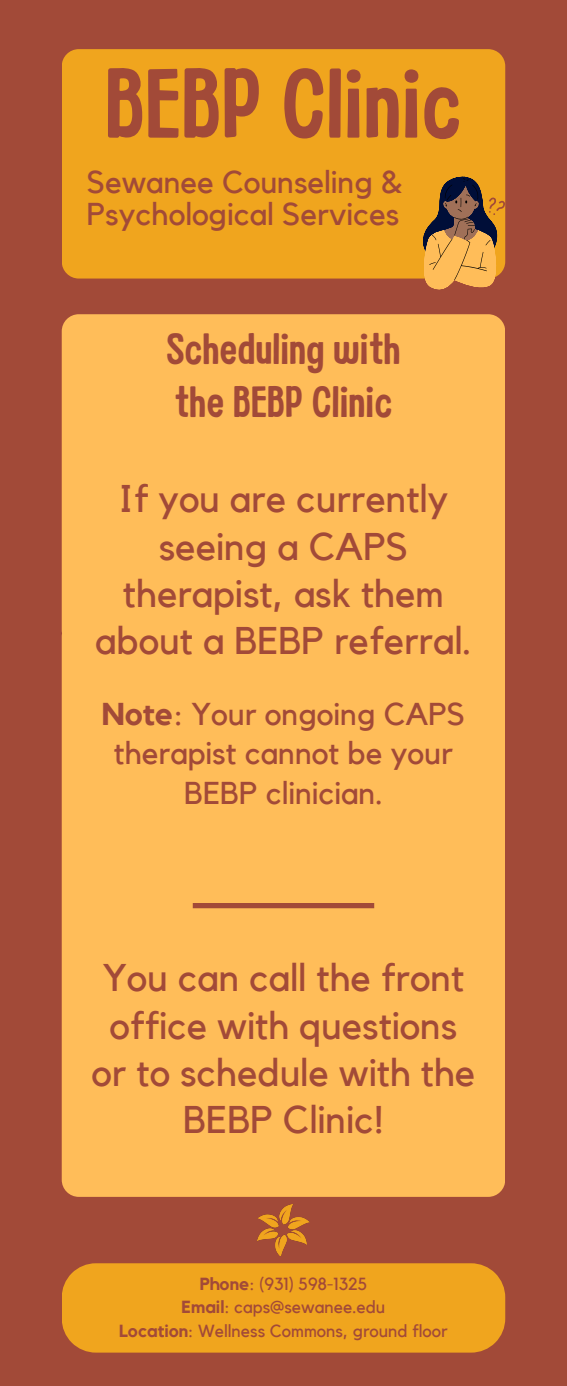
<style>
.page{position:relative;width:567px;height:1386px;background:#a24a38}
.page>*{position:absolute;margin:0;border:0;box-sizing:border-box;transform-origin:0 0}
.t1{font:98px "Childling";color:#a24a38}
.t2{font:43.75px/52.5px "Childling";color:#a24a38}
.t3{font:38.5px/47.2px "Kollektif";color:#a24a38;text-align:center}
.t4{font:31.5px/39.4px "Kollektif";color:#a24a38;text-align:center}
.t5{font:17.5px "Kollektif";color:#a24a38}
.s1{font-weight:700}
</style>
<div class="page">
<div style="left:62px;top:314px;width:443px;height:333px;background:#ffbd59;border-radius:17px"></div>
<div style="left:62px;top:620px;width:443px;height:577px;background:#ffbd59;border-radius:17px"></div>
<div style="left:62px;top:1263px;width:443px;height:90px;background:#f0a51e"></div>
<img style="left:257px;top:1205px;width:53px;height:51px">
<div style="left:62px;top:49px;width:443px;height:230px;background:#f0a51e;border-radius:17px"></div>
<svg style="left:417px;top:176px;width:88px;height:114px"></svg>
<div style="left:193px;top:903px;width:181px;height:5px;background:#a24a38"></div>
<p class="t1" style="left:105px;top:59px;width:358px">BEBP Clinic</p>
<p class="t4" style="left:87px;top:168px;width:317px;line-height:31.5px;text-align:left">Sewanee Counseling &amp;<br>Psychological Services</p>
<h1 class="t2" style="left:166px;top:325px;width:236px">Scheduling with the BEBP Clinic</h1>
<h4 class="t3" style="left:95px;top:477px;width:378px">If you are currently seeing a CAPS therapist, ask them about a BEBP referral.</h4>
<p class="t4" style="left:102px;top:696px;width:365px"><span class="s1">Note</span>: Your ongoing CAPS therapist cannot be your<br>BEBP clinician.</p>
<h2 class="t3" style="left:92px;top:956px;width:385px">You can call the front office with questions or to schedule with the<br>BEBP Clinic!</h2>
<h3 class="t5" style="left:200px;top:1275px;width:169px"><span class="s1">Phone</span>: (931) 598-1325</h3>
<h4 class="t5" style="left:182px;top:1299px;width:205px"><span class="s1">Email</span>: caps@sewanee.edu</h4>
<h3 class="t5" style="left:119px;top:1323px;width:330px"><span class="s1">Location</span>: Wellness Commons, ground floor</h3>
</div>
